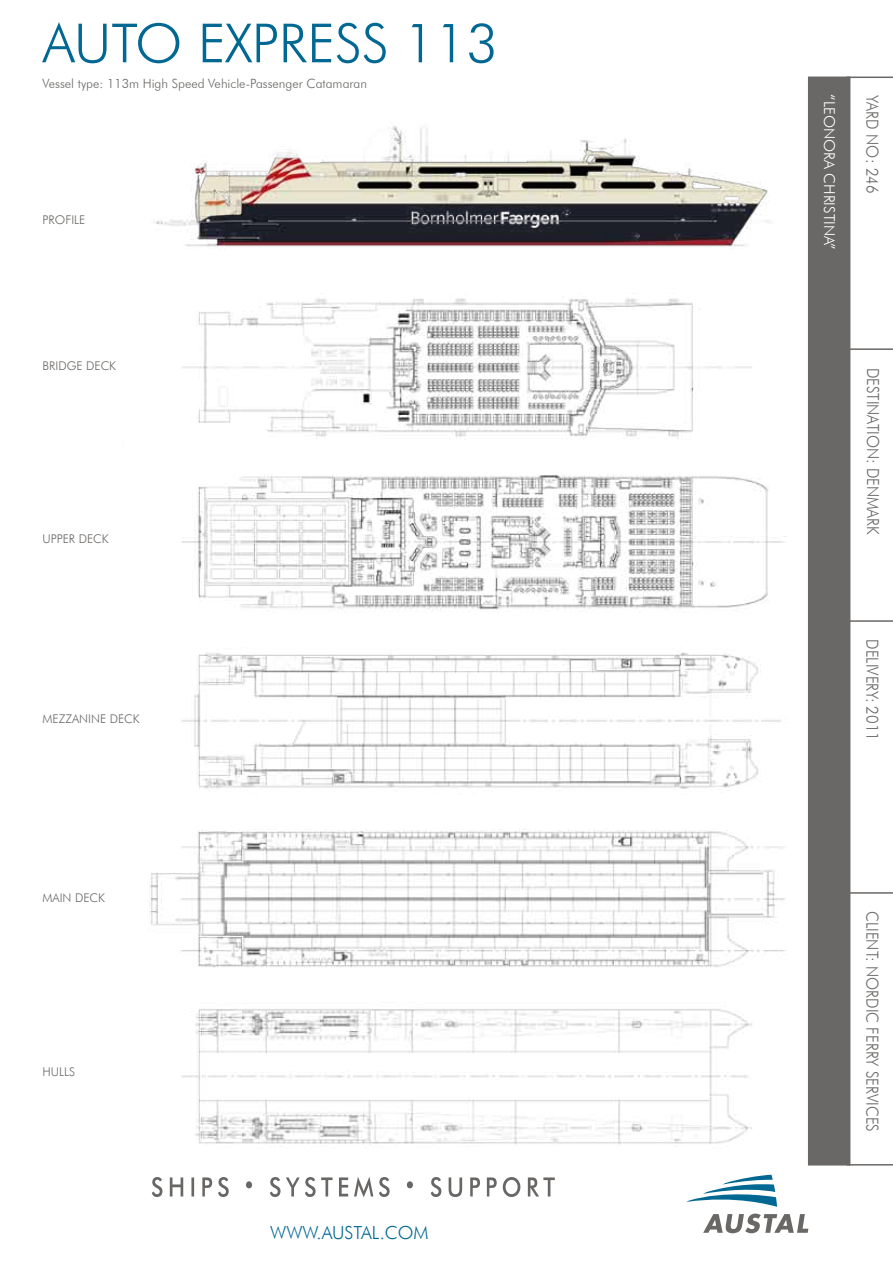
<style>
.page{position:relative;width:893px;height:1263px;background:#fff}
.page>*{position:absolute;margin:0;border:0;box-sizing:border-box;transform-origin:0 0}
.t1{font:300 54px "Futura BT";color:#006892}
.t2{font:300 18px "Futura BT";color:#006892}
.t3{font:300 16.65px "Futura BT";color:#6a6866;scale:.9 1}
.t4{font:300 15px "Futura BT";color:#fff}
.t5{font:300 12.75px "Futura BT";color:#6a6866}
.t6{font:300 12px "Futura BT";color:#696765}
</style>
<div class="page">
<hr style="left:846px;top:78px;width:2px;height:270px;background:#6a6866">
<hr style="left:846px;top:77px;width:47px;height:1px;background:#6a6866">
<hr style="left:846px;top:348px;width:47px;height:2px;background:#6a6866">
<hr style="left:846px;top:620px;width:47px;height:2px;background:#6a6866">
<hr style="left:846px;top:892px;width:47px;height:2px;background:#6a6866">
<hr style="left:846px;top:1164px;width:47px;height:1px;background:#6a6866">
<svg style="left:686px;top:1175px;width:91px;height:32px"></svg>
<svg style="left:703px;top:1213px;width:105px;height:20px"></svg>
<svg style="left:152px;top:1177px;width:403px;height:20px"></svg>
<img style="left:149px;top:95px;width:710px;height:1069px">
<h1 class="t1" style="left:43px;top:10px;width:457px">AUTO EXPRESS 113</h1>
<p class="t5" style="left:43px;top:76px;width:326px">Vessel type: 113m H igh Speed Vehicle-Passenger Catamaran</p>
<p class="t6" style="left:43px;top:213px;width:44px">PROFILE</p>
<p class="t6" style="left:43px;top:358px;width:75px">BRIDGE DECK</p>
<p class="t6" style="left:43px;top:532px;width:68px">UPPER DECK</p>
<p class="t6" style="left:43px;top:711px;width:99px">MEZZANINE DECK</p>
<p class="t6" style="left:43px;top:890px;width:64px">MAIN DECK</p>
<p class="t6" style="left:43px;top:1064px;width:34px">H ULLS</p>
<p class="t2" style="left:270px;top:1222px;width:160px">WWW.AUSTAL.COM</p>
<p class="t4" style="left:839px;top:94px;width:157px;rotate:90deg">“Leonora Christina”</p>
<p class="t3" style="left:883px;top:95px;width:111px;rotate:90deg">YARD NO: 246</p>
<p class="t3" style="left:883px;top:368px;width:188px;rotate:90deg">DESTINATION: DENMARK</p>
<p class="t3" style="left:883px;top:639px;width:115px;rotate:90deg">DELIVERY: 2011</p>
<p class="t3" style="left:883px;top:911px;width:244px;rotate:90deg">CLIENT: Nordic Ferry Services</p>
</div>
